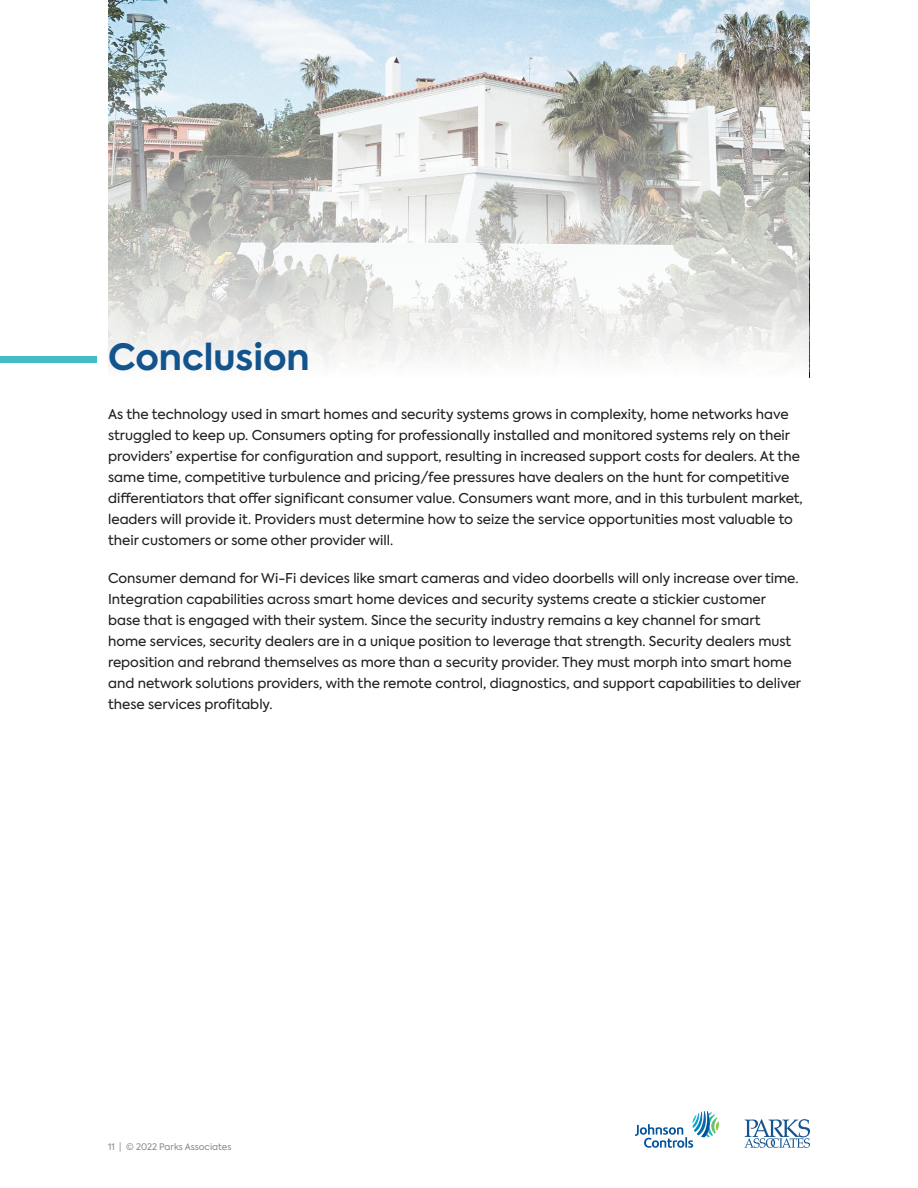
<style>
.page{position:relative;width:918px;height:1188px;background:#fff}
.page>*{position:absolute;margin:0;border:0;box-sizing:border-box;transform-origin:0 0}
.Header_2{font:700 36px "Axiforma";color:#13548d}
.Body_Main{font:13.5px/21px "Axiforma";color:#231f20}
.t1{font:9px "Axiforma";color:#85888b}
</style>
<div class="page">
<svg style="left:108px;top:0;width:701px;height:362px"></svg>
<svg style="left:635px;top:1111px;width:84px;height:37px"></svg>
<div style="left:0;top:357px;width:96px;height:6px;background:#43bcc4"></div>
<svg style="left:744px;top:1119px;width:66px;height:29px"></svg>
<p class="Header_2" style="left:108px;top:333px;width:203px">Conclusion</p>
<p class="Body_Main" style="left:108px;top:403px;width:696px">As the technology used in smart homes and security systems grows in complexity, home networks have struggled to keep up. Consumers opting for professionally installed and monitored systems rely on their providers’ expertise for configuration and support, resulting in increased support costs for dealers. At the same time, competitive turbulence and pricing/fee pressures have dealers on the hunt for competitive differentiators that offer significant consumer value. Consumers want more, and in this turbulent market, leaders will provide it. Providers must determine how to seize the service opportunities most valuable to their customers or some other provider will.</p>
<p class="Body_Main" style="left:108px;top:568px;width:695px">Consumer demand for Wi-Fi devices like smart cameras and video doorbells will only increase over time.<br>Integration capabilities across smart home devices and security systems create a stickier customer base that is engaged with their system. Since the security industry remains a key channel for smart home services, security dealers are in a unique position to leverage that strength. Security dealers must reposition and rebrand themselves as more than a security provider. They must morph into smart home and network solutions providers, with the remote control, diagnostics, and support capabilities to deliver these services profitably.</p>
<p class="t1" style="left:108px;top:1141px;width:125px">11 | © 2022 Parks Associates</p>
</div>
